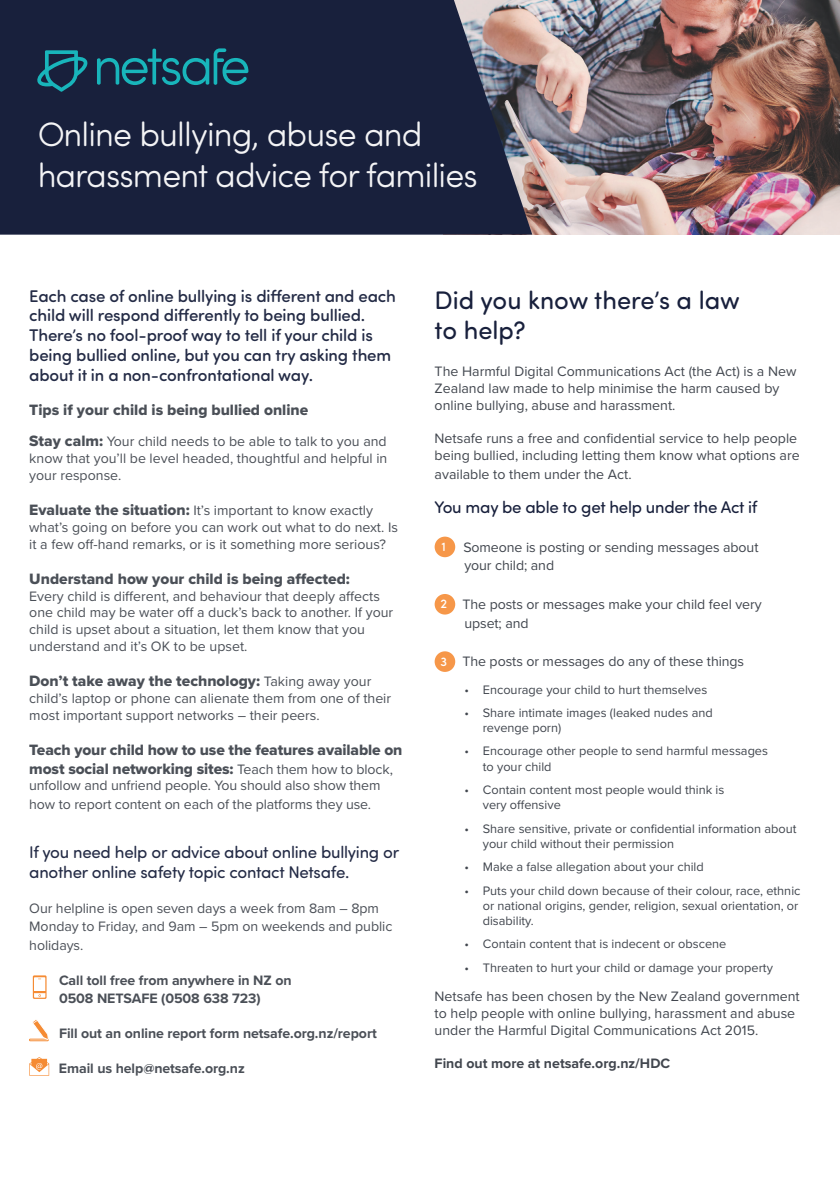
<style>
.page{position:relative;width:840px;height:1191px;background:#fff}
.page>*{position:absolute;margin:0;border:0;box-sizing:border-box;transform-origin:0 0}
.t1{font:300 34px/41px "Sofia Pro Soft";letter-spacing:-.025em;color:#fff}
.t2{font:25.4px/30.6px "Sofia Pro Soft";color:#18203c}
.t3{font:500 17px/19.8px "Sofia Pro Soft";letter-spacing:-.01em;color:#18203c}
.t4{font:17px/20.4px "Sofia Pro Soft";letter-spacing:-.015em;color:#18203c}
.t5{font:15.6px/18.6px "Proxima Nova Extrabld";color:#41464e}
.t6{font:14.2px/17px "Proxima Nova";color:#41464e}
.t7{font:700 14.2px/18.6px "Proxima Nova";letter-spacing:-.005em;color:#41464e}
.t8{font:12.8px/15.2px "Proxima Nova";color:#41464e}
.s1{font-family:"Proxima Nova Extrabld";font-size:15.6px}
.s2{font-family:"Proxima Nova";font-size:14.2px}
.s3{font-family:"Sofia Pro Soft";font-weight:500;font-size:12.8px;color:#fff}
</style>
<div class="page">
<img style="left:532px;top:0;width:307px;height:235px">
<svg style="left:33px;top:975px;width:14px;height:24px"></svg>
<svg style="left:29px;top:1019px;width:20px;height:23px"></svg>
<svg style="left:434px;top:536px;width:21px;height:21px"></svg>
<div style="left:434px;top:594px;width:21px;height:20px;background:#f69749;border-radius:50%"></div>
<svg style="left:434px;top:651px;width:21px;height:21px"></svg>
<svg style="left:0;top:0;width:532px;height:235px;background:#222943"></svg>
<svg style="left:37px;top:50px;width:52px;height:42px;background:#185065"></svg>
<svg style="left:97px;top:48px;width:151px;height:37px;background:#184e63"></svg>
<svg style="left:29px;top:1057px;width:20px;height:19px"></svg>
<h1 class="t1" style="left:37px;top:112px;width:441px">Online bullying, abuse and harassment advice for families</h1>
<p class="t3" style="left:29px;top:284px;width:368px">Each case of online bullying is different and each child will respond differently to being bullied.<br>There’s no fool-proof way to tell if your child is being bullied online, but you can try asking them about it in a non-confrontational way.</p>
<p class="t5" style="left:29px;top:402px;width:280px">Tips if your child is being bullied online</p>
<p class="t6" style="left:29px;top:433px;width:359px;text-align:justify"><span class="s1">Stay calm:</span> Your child needs to be able to talk to you and know that you’ll be level headed, thoughtful and helpful in your response.</p>
<p class="t6" style="left:29px;top:502px;width:370px"><span class="s1">Evaluate the situation:</span> It’s important to know exactly what’s going on before you can work out what to do next. Is it a few off-hand remarks, or is it something more serious?</p>
<p class="t5" style="left:29px;top:570px;width:322px">Understand how your child is being affected:</p>
<p class="t6" style="left:29px;top:587px;width:365px">Every child is different, and behaviour that deeply affects one child may be water off a duck’s back to another. If your child is upset about a situation, let them know that you understand and it’s OK to be upset.</p>
<p class="t5" style="left:29px;top:672px;width:343px">Don’t take away the technology: <span class="s2">Taking away your</span></p>
<p class="t6" style="left:29px;top:690px;width:363px">child’s laptop or phone can alienate them from one of their most important support networks – their peers.</p>
<p class="t5" style="left:29px;top:741px;width:374px">Teach your child how to use the features available on most social networking sites: <span class="s2">Teach them how to block,</span></p>
<p class="t6" style="left:29px;top:776px;width:352px;line-height:18.6px">unfollow and unfriend people. You should also show them how to report content on each of the platforms they use.</p>
<p class="t4" style="left:29px;top:840px;width:371px">If you need help or advice about online bullying or another online safety topic contact Netsafe.</p>
<p class="t6" style="left:29px;top:899px;width:364px;line-height:18.6px">Our helpline is open seven days a week from 8am – 8pm<br>Monday to Friday, and 9am – 5pm on weekends and public holidays.</p>
<p class="t7" style="left:59px;top:971px;width:234px">Call toll free from anywhere in NZ on<br>0508 NETSAFE (0508 638 723)</p>
<p class="t7" style="left:59px;top:1024px;width:319px">Fill out an online report form netsafe.org.nz/report</p>
<p class="t7" style="left:59px;top:1059px;width:187px">Email us help@netsafe.org.nz</p>
<h2 class="t2" style="left:434px;top:283px;width:307px">Did you know there’s a law to help?</h2>
<p class="t6" style="left:434px;top:363px;width:363px">The Harmful Digital Communications Act (the Act) is a New<br>Zealand law made to help minimise the harm caused by online bullying, abuse and harassment.</p>
<p class="t6" style="left:434px;top:430px;width:366px">Netsafe runs a free and confidential service to help people being bullied, including letting them know what options are</p>
<p class="t6" style="left:434px;top:466px;width:198px">available to them under the Act.</p>
<p class="t4" style="left:434px;top:496px;width:324px">You may be able to get help under the Act if</p>
<p class="t6" style="left:464px;top:538px;width:295px;line-height:18.6px;text-indent:-23px"><span class="s3">1</span> Someone is posting or sending messages about your child; and</p>
<p class="t6" style="left:464px;top:595px;width:298px;line-height:18.6px;text-indent:-24px"><span class="s3">2</span> The posts or messages make your child feel very upset; and</p>
<p class="t6" style="left:440px;top:653px;width:305px"><span class="s3">3</span> The posts or messages do any of these things</p>
<p class="t8" style="left:464px;top:682px;width:244px">• Encourage your child to hurt themselves</p>
<p class="t8" style="left:482px;top:705px;width:231px;text-indent:-18px">• Share intimate images (leaked nudes and revenge porn)</p>
<p class="t8" style="left:482px;top:744px;width:286px;text-indent:-18px">• Encourage other people to send harmful messages to your child</p>
<p class="t8" style="left:482px;top:782px;width:243px;text-indent:-18px">• Contain content most people would think is very offensive</p>
<p class="t8" style="left:482px;top:821px;width:315px;text-indent:-18px">• Share sensitive, private or confidential information about your child without their permission</p>
<p class="t8" style="left:464px;top:859px;width:241px">• Make a false allegation about your child</p>
<p class="t8" style="left:482px;top:883px;width:319px;text-indent:-18px">• Puts your child down because of their colour, race, ethnic or national origins, gender, religion, sexual orientation, or disability.</p>
<p class="t8" style="left:464px;top:936px;width:263px">• Contain content that is indecent or obscene</p>
<p class="t8" style="left:464px;top:960px;width:310px">• Threaten to hurt your child or damage your property</p>
<p class="t6" style="left:434px;top:987px;width:366px">Netsafe has been chosen by the New Zealand government to help people with online bullying, harassment and abuse under the Harmful Digital Communications Act 2015.</p>
<p class="t7" style="left:434px;top:1054px;width:237px">Find out more at netsafe.org.nz/HDC</p>
</div>
